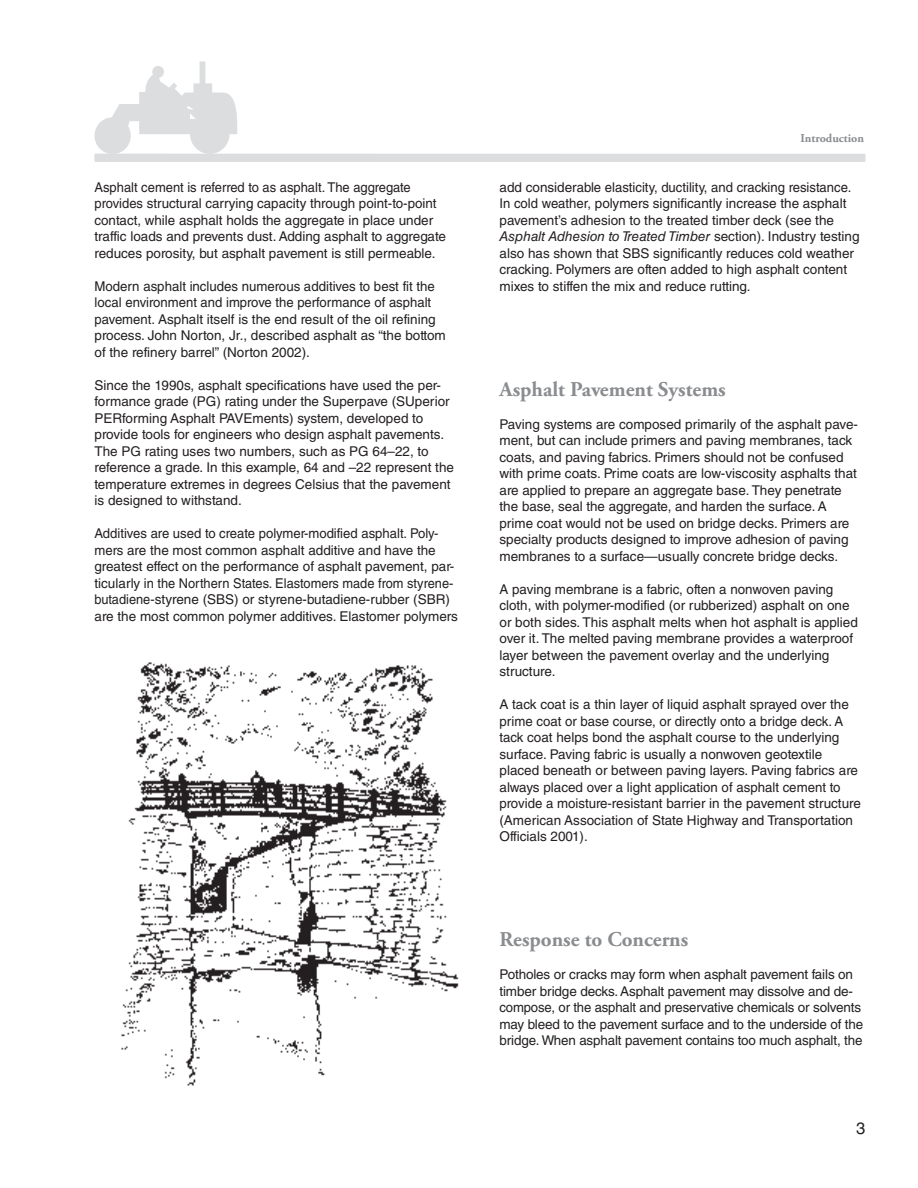
<style>
.page{position:relative;width:918px;height:1188px;background:#fff}
.page>*{position:absolute;margin:0;border:0;box-sizing:border-box;transform-origin:0 0}
.t1{font:700 21px "Adobe Garamond Pro";color:#8a8c8f}
.t2{font:16.5px "Helvetica LT Std";color:#231f20}
.t3{font:13.5px/16.5px "Helvetica LT Std";color:#231f20}
.t4{font:13.5px/16.5px "Helvetica LT Std";color:#231f20;scale:.96 1}
.t5{font:700 12px "Adobe Garamond Pro";color:#8a8c8f}
.s1{font-style:italic}
</style>
<div class="page">
<div style="left:95px;top:154px;width:770px;height:8px;background:#dcdddf"></div>
<svg style="left:95px;top:62px;width:144px;height:92px"></svg>
<img style="left:121px;top:662px;width:338px;height:424px">
<p class="t4" style="left:94px;top:179px;width:368px">Asphalt cement is referred to as asphalt. The aggregate provides structural carrying capacity through point-to-point contact, while asphalt holds the aggregate in place under traffic loads and prevents dust. Adding asphalt to aggregate reduces porosity, but asphalt pavement is still permeable.</p>
<p class="t3" style="left:94px;top:278px;width:353px">Modern asphalt includes numerous additives to best fit the local environment and improve the performance of asphalt pavement. Asphalt itself is the end result of the oil refining process. John Norton, Jr., described asphalt as “the bottom of the refinery barrel” (Norton 2002).</p>
<p class="t3" style="left:95px;top:377px;width:361px">Since the 1990s, asphalt specifications have used the per&shy;formance grade (PG) rating under the Superpave (SUperior PERforming Asphalt PAVEments) system, developed to provide tools for engineers who design asphalt pavements.<br>The PG rating uses two numbers, such as PG 64–22, to reference a grade. In this example, 64 and –22 represent the temperature extremes in degrees Celsius that the pavement is designed to withstand.</p>
<p class="t3" style="left:94px;top:525px;width:365px">Additives are used to create polymer-modified asphalt. Poly&shy;mers are the most common asphalt additive and have the greatest effect on the performance of asphalt pavement, par&shy;ticularly in the Northern States. Elastomers made from styrene&shy;butadiene-styrene (SBS) or styrene-butadiene-rubber (SBR) are the most common polymer additives. Elastomer polymers</p>
<p class="t5" style="left:801px;top:131px;width:65px">Introduction</p>
<p class="t3" style="left:499px;top:179px;width:362px">add considerable elasticity, ductility, and cracking resistance.<br>In cold weather, polymers significantly increase the asphalt pavement’s adhesion to the treated timber deck (see the <span class="s1">Asphalt Adhesion to Treated Timber</span> section). Industry testing also has shown that SBS significantly reduces cold weather cracking. Polymers are often added to high asphalt content mixes to stiffen the mix and reduce rutting.</p>
<h1 class="t1" style="left:500px;top:377px;width:228px">Asphalt Pavement Systems</h1>
<p class="t3" style="left:499px;top:416px;width:360px">Paving systems are composed primarily of the asphalt pave&shy;ment, but can include primers and paving membranes, tack coats, and paving fabrics. Primers should not be confused with prime coats. Prime coats are low-viscosity asphalts that are applied to prepare an aggregate base. They penetrate the base, seal the aggregate, and harden the surface. A prime coat would not be used on bridge decks. Primers are specialty products designed to improve adhesion of paving membranes to a surface—usually concrete bridge decks.</p>
<p class="t3" style="left:500px;top:581px;width:360px">A paving membrane is a fabric, often a nonwoven paving cloth, with polymer-modified (or rubberized) asphalt on one or both sides. This asphalt melts when hot asphalt is applied over it. The melted paving membrane provides a waterproof layer between the pavement overlay and the underlying structure.</p>
<p class="t3" style="left:499px;top:696px;width:363px">A tack coat is a thin layer of liquid asphalt sprayed over the prime coat or base course, or directly onto a bridge deck. A tack coat helps bond the asphalt course to the underlying surface. Paving fabric is usually a nonwoven geotextile placed beneath or between paving layers. Paving fabrics are always placed over a light application of asphalt cement to provide a moisture-resistant barrier in the pavement structure (American Association of State Highway and Transportation Officials 2001).</p>
<h1 class="t1" style="left:500px;top:928px;width:190px">Response to Concerns</h1>
<p class="t3" style="left:499px;top:966px;width:365px">Potholes or cracks may form when asphalt pavement fails on timber bridge decks. Asphalt pavement may dissolve and de&shy;compose, or the asphalt and preservative chemicals or solvents may bleed to the pavement surface and to the underside of the bridge. When asphalt pavement contains too much asphalt, the</p>
<p class="t2" style="left:856px;top:1118px;width:11px">3</p>
</div>
